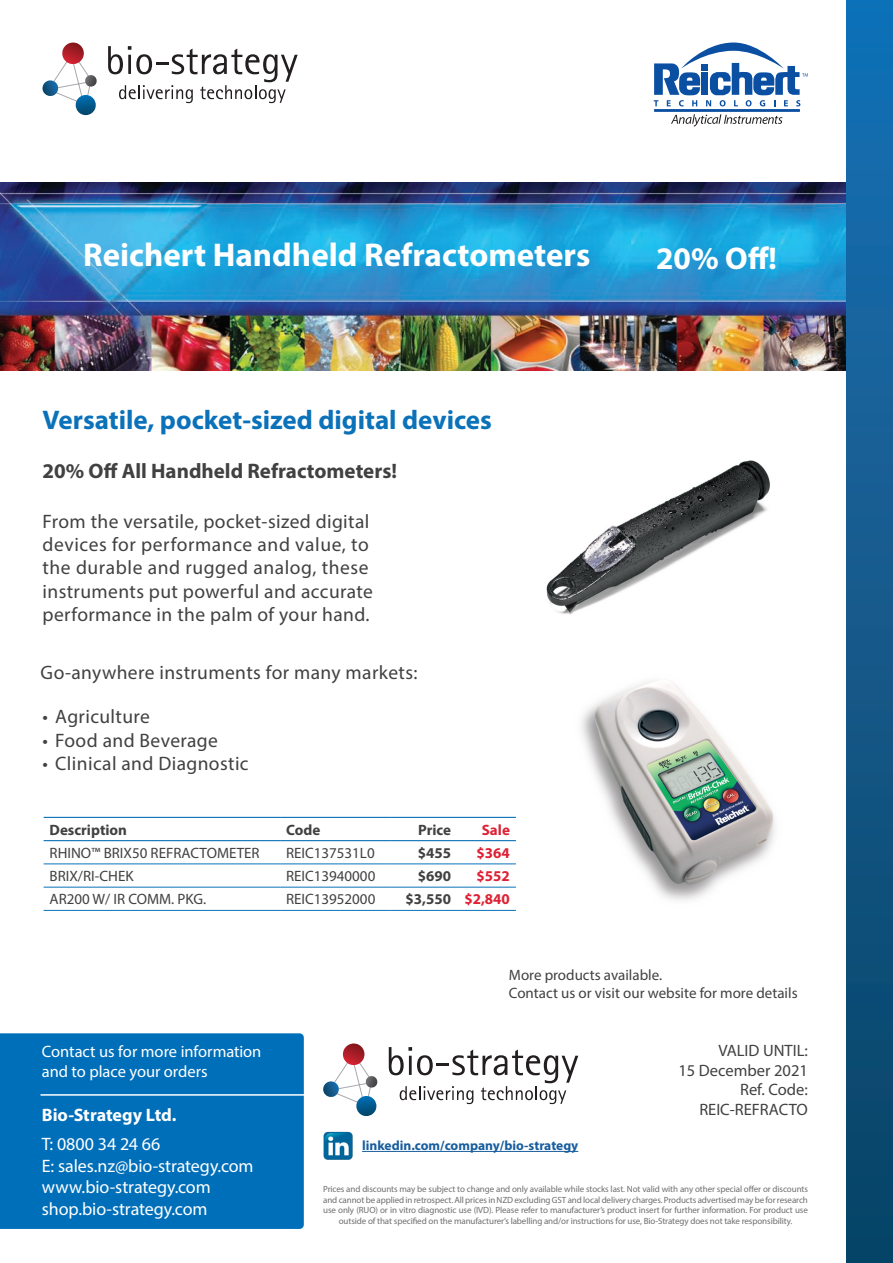
<style>
.page{position:relative;width:893px;height:1263px;background:#fff}
.page>*{position:absolute;margin:0;border:0;box-sizing:border-box;transform-origin:0 0}
.t1{font:700 33px "Myriad Pro";color:#fff}
.t2{font:700 31.5px "Myriad Pro";color:#fff}
.Sub-header_Blue{font:700 27px "Myriad Pro";color:#0b72ba}
.Sub_header_bold{font:700 21px "Myriad Pro";color:#414142}
.t3{font:19.5px/23.4px "Myriad Pro";letter-spacing:.02em;color:#414142}
.footer_left{font:18px/21.3px "Myriad Pro";letter-spacing:-.005em;color:#fff}
.footer_left-2{font:700 18px "Myriad Pro";color:#fff}
.Valid___Ref{font:16.5px/19.8px "Myriad Pro";color:#414142;text-align:right}
.tagline_header{font:16.5px/19.8px "Myriad Pro";letter-spacing:-.005em;color:#fff}
.Table_Content_Left{font:15px "Myriad Pro";color:#414142}
.SOURCE_header{font:15px "Myriad Pro";color:#414142}
.Table_Header_Left{font:700 15px "Myriad Pro";color:#414142}
.List_Price{font:700 15px "Myriad Pro";color:#414142}
.SOURCE_header-2{font:700 15px "Myriad Pro";color:#de2134}
.Table_Header_right{font:700 15px "Myriad Pro";letter-spacing:-.005em;color:#414142}
.Table_Header_right-2{font:700 15px "Myriad Pro";color:#de2134}
.LinkedIn{font:700 13.5px "Myriad Pro";color:#175d9e}
.T_C_s_back_page{font:9px/10.8px "Myriad Pro";letter-spacing:-.01em;color:#6d6e70;text-align:center}
</style>
<div class="page">
<img style="left:0;top:183px;width:846px;height:188px">
<hr style="left:362px;top:1151px;width:216px;height:1px;background:#175d9e">
<img style="left:323px;top:1131px;width:30px;height:29px">
<svg style="left:108px;top:46px;width:190px;height:57px"></svg>
<svg style="left:43px;top:43px;width:54px;height:72px"></svg>
<svg style="left:389px;top:1047px;width:189px;height:57px"></svg>
<svg style="left:323px;top:1043px;width:55px;height:73px"></svg>
<hr style="left:654px;top:109px;width:146px;height:3px;background:#0a4fa2">
<svg style="left:654px;top:43px;width:154px;height:63px"></svg>
<svg style="left:671px;top:114px;width:111px;height:13px"></svg>
<img style="left:546px;top:460px;width:224px;height:155px">
<img style="left:581px;top:681px;width:194px;height:220px">
<div style="left:846px;top:0;width:47px;height:1263px;background:linear-gradient(to bottom,#1870b5,#0b4364)"></div>
<div style="left:0;top:1033px;width:304px;height:196px;background:#006fba"></div>
<hr style="left:41px;top:1094px;width:273px;height:2px;background:#fff">
<hr style="left:44px;top:863px;width:236px;height:1px;background:#0b72ba">
<hr style="left:280px;top:863px;width:110px;height:1px;background:#0b72ba">
<hr style="left:390px;top:863px;width:67px;height:1px;background:#0b72ba">
<hr style="left:457px;top:863px;width:59px;height:1px;background:#0b72ba">
<hr style="left:44px;top:887px;width:236px;height:1px;background:#0b72ba">
<hr style="left:280px;top:887px;width:110px;height:1px;background:#0b72ba">
<hr style="left:390px;top:887px;width:67px;height:1px;background:#0b72ba">
<hr style="left:457px;top:887px;width:59px;height:1px;background:#0b72ba">
<hr style="left:44px;top:910px;width:236px;height:1px;background:#0b72ba">
<hr style="left:280px;top:910px;width:110px;height:1px;background:#0b72ba">
<hr style="left:390px;top:910px;width:67px;height:1px;background:#0b72ba">
<hr style="left:457px;top:910px;width:59px;height:1px;background:#0b72ba">
<hr style="left:44px;top:817px;width:236px;height:1px;background:#0b72ba">
<hr style="left:280px;top:817px;width:110px;height:1px;background:#0b72ba">
<hr style="left:390px;top:817px;width:67px;height:1px;background:#0b72ba">
<hr style="left:457px;top:817px;width:59px;height:1px;background:#0b72ba">
<hr style="left:44px;top:840px;width:236px;height:1px;background:#0b72ba">
<hr style="left:280px;top:840px;width:110px;height:1px;background:#0b72ba">
<hr style="left:390px;top:840px;width:67px;height:1px;background:#0b72ba">
<hr style="left:457px;top:840px;width:59px;height:1px;background:#0b72ba">
<p class="t1" style="left:83px;top:233px;width:509px">Reichert Handheld Refractometers</p>
<p class="t2" style="left:656px;top:237px;width:122px">20% Off!</p>
<p class="Sub-header_Blue" style="left:43px;top:402px;width:451px">Versatile, pocket-sized digital devices</p>
<p class="Sub_header_bold" style="left:43px;top:457px;width:356px">20% Off All Handheld Refractometers!</p>
<p class="t3" style="left:43px;top:509px;width:332px">From the versatile, pocket-sized digital devices for performance and value, to the durable and rugged analog, these instruments put powerful and accurate performance in the palm of your hand.</p>
<p class="t3" style="left:41px;top:660px;width:378px">Go-anywhere instruments for many markets:</p>
<p class="t3" style="left:43px;top:705px;width:109px">• Agriculture</p>
<p class="t3" style="left:43px;top:728px;width:177px">• Food and Beverage</p>
<p class="t3" style="left:43px;top:752px;width:208px">• Clinical and Diagnostic</p>
<p class="Table_Header_Left" style="left:50px;top:820px;width:79px">Description</p>
<p class="Table_Header_Left" style="left:286px;top:820px;width:36px">Code</p>
<p class="Table_Header_right" style="left:418px;top:820px;width:34px">Price</p>
<p class="Table_Header_right-2" style="left:482px;top:820px;width:30px">Sale</p>
<p class="Table_Content_Left" style="left:50px;top:844px;width:211px">RHINO™ BRIX50 REFRACTOMETER</p>
<p class="SOURCE_header" style="left:286px;top:844px;width:90px">REIC137531L0</p>
<p class="List_Price" style="left:418px;top:843px;width:35px">$455</p>
<p class="SOURCE_header-2" style="left:477px;top:843px;width:35px">$364</p>
<p class="Table_Content_Left" style="left:50px;top:867px;width:85px">BRIX/RI-CHEK</p>
<p class="SOURCE_header" style="left:286px;top:867px;width:91px">REIC13940000</p>
<p class="List_Price" style="left:418px;top:866px;width:35px">$690</p>
<p class="SOURCE_header-2" style="left:477px;top:866px;width:35px">$552</p>
<p class="Table_Content_Left" style="left:50px;top:890px;width:158px">AR200 W/ IR COMM. PKG.</p>
<p class="SOURCE_header" style="left:286px;top:890px;width:91px">REIC13952000</p>
<p class="List_Price" style="left:405px;top:889px;width:47px">$3,550</p>
<p class="SOURCE_header-2" style="left:464px;top:889px;width:47px">$2,840</p>
<p class="tagline_header" style="left:42px;top:1042px;width:221px">Contact us for more information and to place your orders</p>
<p class="footer_left-2" style="left:42px;top:1103px;width:136px">Bio-Strategy Ltd.</p>
<p class="footer_left" style="left:42px;top:1133px;width:213px">T: 0800 34 24 66<br>E: sales.nz@bio-strategy.com www.bio-strategy.com</p>
<p class="footer_left" style="left:42px;top:1197px;width:167px">shop.bio-strategy.com</p>
<p class="Table_Content_Left" style="left:509px;top:965px;width:155px">More products available.</p>
<p class="Table_Content_Left" style="left:509px;top:983px;width:290px">Contact us or visit our website for more details</p>
<p class="LinkedIn" style="left:362px;top:1137px;width:218px">linkedin.com/company/bio-strategy</p>
<p class="Valid___Ref" style="left:678px;top:1040px;width:131px">VALID UNTIL:<br>15 December 2021</p>
<p class="Valid___Ref" style="left:699px;top:1080px;width:110px">Ref. Code:<br>REIC-REFRACTO</p>
<p class="T_C_s_back_page" style="left:323px;top:1183px;width:486px">Prices and discounts may be subject to change and only available while stocks last. Not valid with any other special offer or discounts and cannot be applied in retrospect. All prices in NZD excluding GST and local delivery charges. Products advertised may be for research use only (RUO) or in vitro diagnostic use (IVD). Please refer to manufacturer’s product insert for further information. For product use outside of that specified on the manufacturer’s labelling and/or instructions for use, Bio-Strategy does not take responsibility.</p>
</div>
